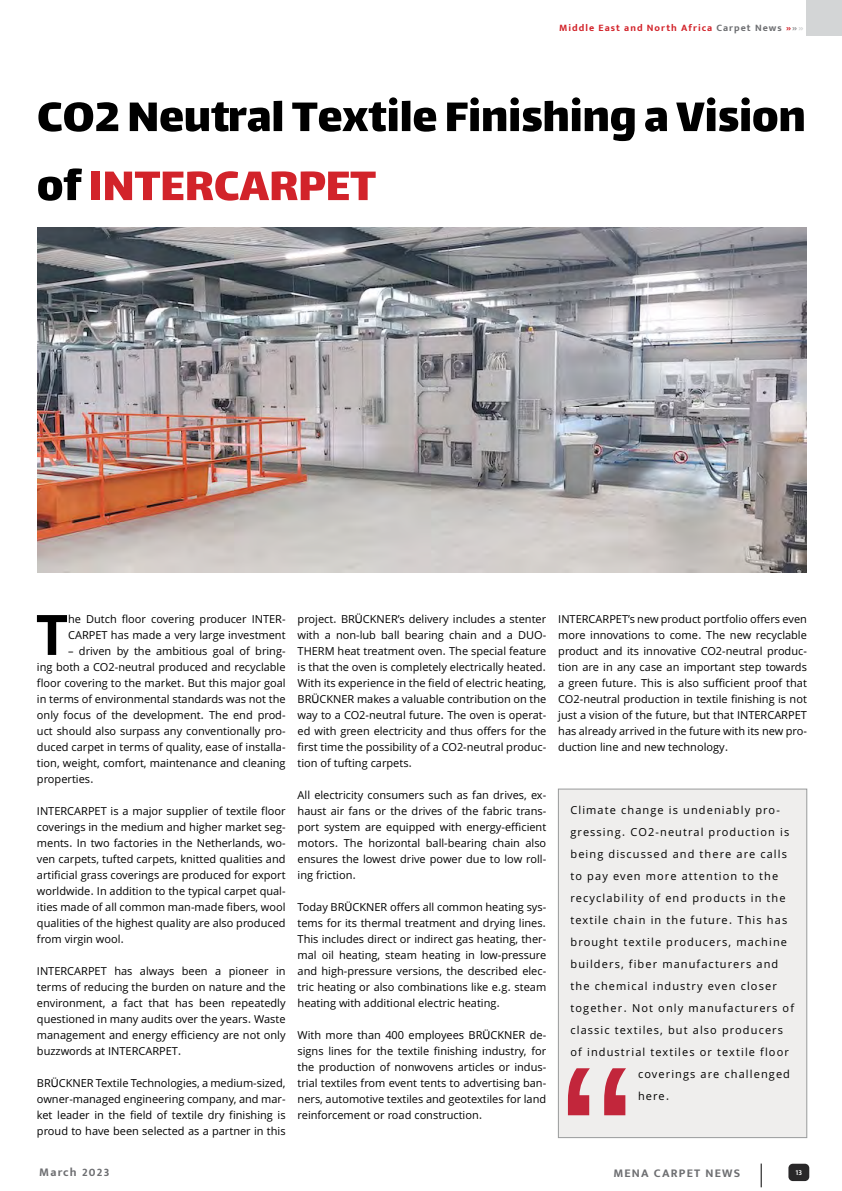
<style>
.page{position:relative;width:842px;height:1191px;background:#fff}
.page>*{position:absolute;margin:0;border:0;box-sizing:border-box;transform-origin:0 0}
.t1{font:700 55.8px "Sahel";color:#000}
.t2{font:50px/69px "Lalezar";color:#000}
.t3{font:700 12px "Mukta Mahee";letter-spacing:.1em;color:#6d6e71}
.t4{font:11px/16px "Sahel";color:#000;text-align:justify}
.t5{font:11px "Sahel";letter-spacing:.1em;color:#000}
.t6{font:700 10px "Mukta Mahee";letter-spacing:.1em;color:#d2232a}
.t7{font:600 8px "Mukta Mahee";color:#fff}
.s1{color:#6d6e71}
.s2{color:#939598}
.s3{color:#d1d3d4}
.s4{color:#d2232a}
.s5{font-family:"Arial"}
</style>
<div class="page">
<div style="left:806px;top:0;width:36px;height:36px;background:#d3d5d6"></div>
<div style="left:788px;top:1163px;width:21px;height:18px;background:#292829;border-radius:4px"></div>
<svg style="left:761px;top:1163px;width:1px;height:24px"></svg>
<img style="left:37px;top:227px;width:770px;height:345px">
<div style="left:558px;top:789px;width:249px;height:348px;background:#efeeed"></div>
<div style="left:558px;top:789px;width:249px;height:348px;border:1px solid #999b9c"></div>
<svg style="left:568px;top:1068px;width:58px;height:47px"></svg>
<p class="t6" style="left:559px;top:21px;width:246px">Middle East and North Africa <span class="s1">Carpet News</span> »<span class="s2">»</span><span class="s3">»</span></p>
<h2 class="t2" style="left:37px;top:79px;width:770px">CO2 Neutral Textile Finishing a Vision of <span class="s4">INTERCARPET</span></h2>
<h1 class="t1" style="left:36px;top:603px;width:34px">T</h1>
<p class="t4" style="left:68px;top:611px;width:219px">he Dutch floor covering producer INTER-<br>CARPET has made a very large investment</p>
<p class="t4" style="left:37px;top:643px;width:250px;text-indent:31px">– driven by the ambitious goal of bring&shy;ing both a CO2-neutral produced and recyclable floor covering to the market. But this major goal in terms of environmental standards was not the only focus of the development. The end prod&shy;uct should also surpass any conventionally pro&shy;duced carpet in terms of quality, ease of installa&shy;tion, weight, comfort, maintenance and cleaning properties.</p>
<p class="t4" style="left:37px;top:803px;width:250px">INTERCARPET is a major supplier of textile floor coverings in the medium and higher market seg&shy;ments. In two factories in the Netherlands, wo&shy;ven carpets, tufted carpets, knitted qualities and artificial grass coverings are produced for export worldwide. In addition to the typical carpet qual&shy;ities made of all common man-made fibers, wool qualities of the highest quality are also produced from virgin wool.</p>
<p class="t4" style="left:37px;top:963px;width:250px">INTERCARPET has always been a pioneer in terms of reducing the burden on nature and the environment, a fact that has been repeatedly questioned in many audits over the years. Waste management and energy efficiency are not only buzzwords at INTERCARPET.</p>
<p class="t4" style="left:37px;top:1075px;width:250px">BR<span class="s5">Ü</span>CKNER Textile Technologies, a medium-sized, owner-managed engineering company, and mar&shy;ket leader in the field of textile dry finishing is proud to have been selected as a partner in this</p>
<p class="t4" style="left:298px;top:611px;width:250px">project. BR<span class="s5">Ü</span>CKNER’s delivery includes a stenter with a non-lub ball bearing chain and a DUO-THERM heat treatment oven. The special feature is that the oven is completely electrically heated.<br>With its experience in the field of electric heating, BR<span class="s5">Ü</span>CKNER makes a valuable contribution on the way to a CO2-neutral future. The oven is operat&shy;ed with green electricity and thus offers for the first time the possibility of a CO2-neutral produc&shy;tion of tufting carpets.</p>
<p class="t4" style="left:298px;top:787px;width:250px">All electricity consumers such as fan drives, ex&shy;haust air fans or the drives of the fabric trans&shy;port system are equipped with energy-efficient motors. The horizontal ball-bearing chain also ensures the lowest drive power due to low roll&shy;ing friction.</p>
<p class="t4" style="left:298px;top:899px;width:250px">Today BR<span class="s5">Ü</span>CKNER offers all common heating sys&shy;tems for its thermal treatment and drying lines.<br>This includes direct or indirect gas heating, ther&shy;mal oil heating, steam heating in low-pressure and high-pressure versions, the described elec&shy;tric heating or also combinations like e.g. steam heating with additional electric heating.</p>
<p class="t4" style="left:298px;top:1027px;width:250px">With more than 400 employees BR<span class="s5">Ü</span>CKNER de&shy;signs lines for the textile finishing industry, for the production of nonwovens articles or indus&shy;trial textiles from event tents to advertising ban&shy;ners, automotive textiles and geotextiles for land reinforcement or road construction.</p>
<p class="t4" style="left:558px;top:611px;width:250px">INTERCARPET’s new product portfolio offers even more innovations to come. The new recyclable product and its innovative CO2-neutral produc&shy;tion are in any case an important step towards a green future. This is also sufficient proof that CO2-neutral production in textile finishing is not just a vision of the future, but that INTERCARPET has already arrived in the future with its new pro&shy;duction line and new technology.</p>
<p class="t5" style="left:570px;top:803px;width:211px">Climate change is undeniably pro-</p>
<p class="t5" style="left:570px;top:825px;width:220px">gressing. CO2-neutral production is</p>
<p class="t5" style="left:570px;top:847px;width:218px">being discussed and there are calls</p>
<p class="t5" style="left:570px;top:869px;width:209px">to pay even more attention to the</p>
<p class="t5" style="left:570px;top:891px;width:217px">recyclability of end products in the</p>
<p class="t5" style="left:570px;top:913px;width:218px">textile chain in the future. This has</p>
<p class="t5" style="left:570px;top:935px;width:218px">brought textile producers, machine</p>
<p class="t5" style="left:570px;top:957px;width:209px">builders, fiber manufacturers and</p>
<p class="t5" style="left:570px;top:979px;width:208px">the chemical industry even closer</p>
<p class="t5" style="left:570px;top:1001px;width:225px">together. Not only manufacturers of</p>
<p class="t5" style="left:570px;top:1023px;width:214px">classic textiles, but also producers</p>
<p class="t5" style="left:570px;top:1045px;width:220px">of industrial textiles or textile floor</p>
<p class="t5" style="left:638px;top:1067px;width:153px">coverings are challenged</p>
<p class="t4" style="left:638px;top:1088px;width:33px">here.</p>
<p class="t3" style="left:39px;top:1164px;width:72px">March 2023</p>
<p class="t3" style="left:613px;top:1166px;width:128px">MENA CARPET NEWS</p>
<p class="t7" style="left:795px;top:1167px;width:8px">13</p>
</div>
